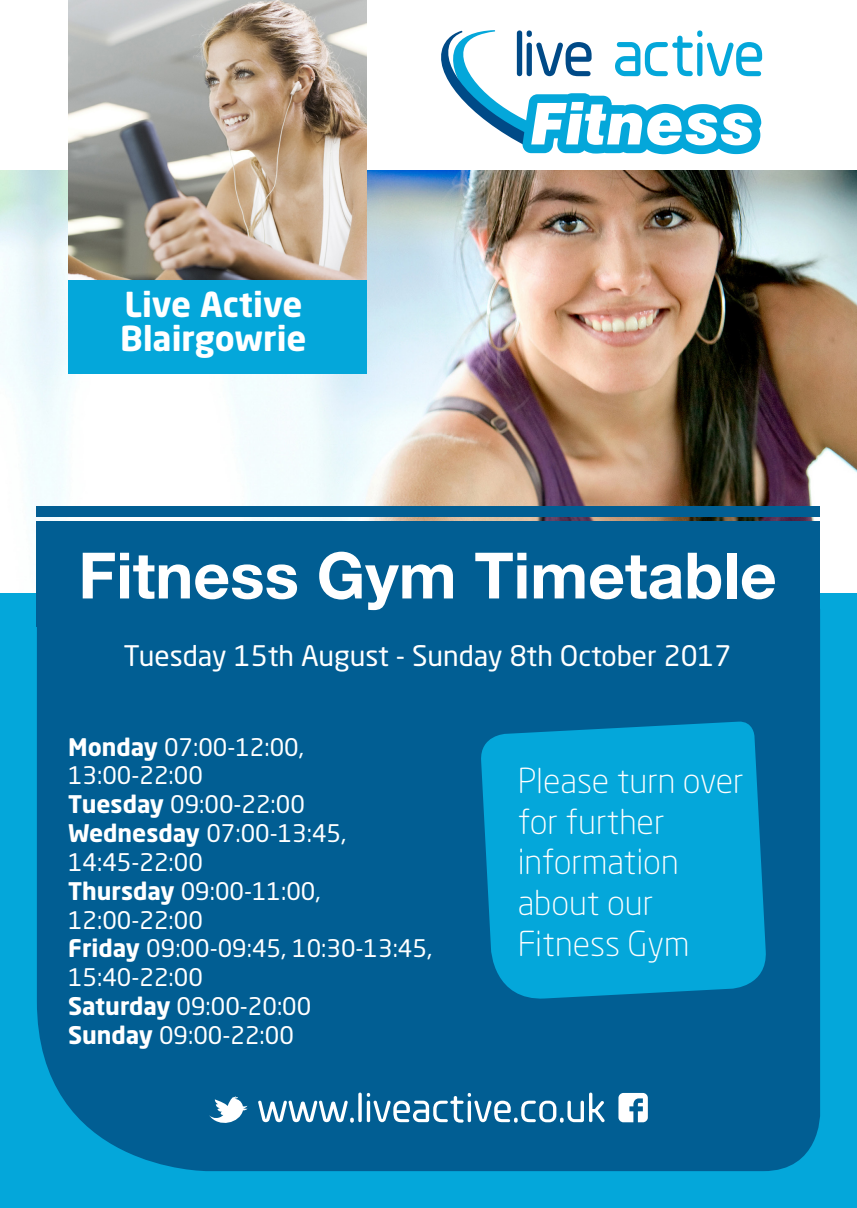
<style>
.page{position:relative;width:857px;height:1208px;background:#fff}
.page>*{position:absolute;margin:0;border:0;box-sizing:border-box;transform-origin:0 0}
.Secondary_Fitness_Bo{font:700 64px "Helvetica Neue LT Pro";color:#fff}
.Primary_Light{font:300 34px/40.8px "Neo Sans Std";color:#fff}
.Primary_Light-2{font:700 34px/34px "Neo Sans Std";color:#fff}
.Secondary_Fitness_Bo-2{font:28px "Neo Sans Std";color:#fff}
.Primary_Regular{font:24px/28.8px "Neo Sans Std";color:#fff}
.s1{font-weight:700}
</style>
<div class="page">
<div style="left:0;top:592px;width:856px;height:616px;background:#04a7da"></div>
<div style="left:37px;top:627px;width:782px;height:544px;background:#015e93"></div>
<svg style="left:209px;top:1096px;width:38px;height:32px"></svg>
<svg style="left:618px;top:1093px;width:29px;height:29px"></svg>
<svg style="left:258px;top:1100px;width:95px;height:22px;background:#639cbc"></svg>
<hr style="left:358px;top:1092px;width:3px;height:30px;background:#fff;border-radius:2px">
<svg style="left:366px;top:1092px;width:238px;height:30px;background:#4489af"></svg>
<svg style="left:479px;top:721px;width:288px;height:280px"></svg>
<svg style="left:441px;top:30px;width:320px;height:124px"></svg>
<img style="left:0;top:170px;width:856px;height:422px">
<div style="left:37px;top:522px;width:782px;height:105px;background:#015e93"></div>
<div style="left:37px;top:506px;width:782px;height:11px;background:#015e93"></div>
<div style="left:68px;top:279px;width:299px;height:94px;background:#04a7da"></div>
<img style="left:68px;top:0;width:299px;height:279px">
<p class="Primary_Light-2" style="left:120px;top:287px;width:188px">Live Active<br>Blairgowrie</p>
<p class="Secondary_Fitness_Bo" style="left:78px;top:535px;width:699px">Fitness Gym Timetable</p>
<p class="Secondary_Fitness_Bo-2" style="left:123px;top:638px;width:609px">Tuesday 15th August - Sunday 8th October 2017</p>
<p class="Primary_Regular" style="left:68px;top:732px;width:365px"><span class="s1">Monday</span> 07:00-12:00,<br>13:00-22:00<br><span class="s1">Tuesday</span> 09:00-22:00<br><span class="s1">Wednesday</span> 07:00-13:45,<br>14:45-22:00<br><span class="s1">Thursday</span> 09:00-11:00,<br>12:00-22:00<br><span class="s1">Friday</span> 09:00-09:45, 10:30-13:45,<br>15:40-22:00<br><span class="s1">Saturday</span> 09:00-20:00<br><span class="s1">Sunday</span> 09:00-22:00</p>
<p class="Primary_Light" style="left:517px;top:759px;width:227px">Please turn over for further information about our<br>Fitness Gym</p>
</div>
